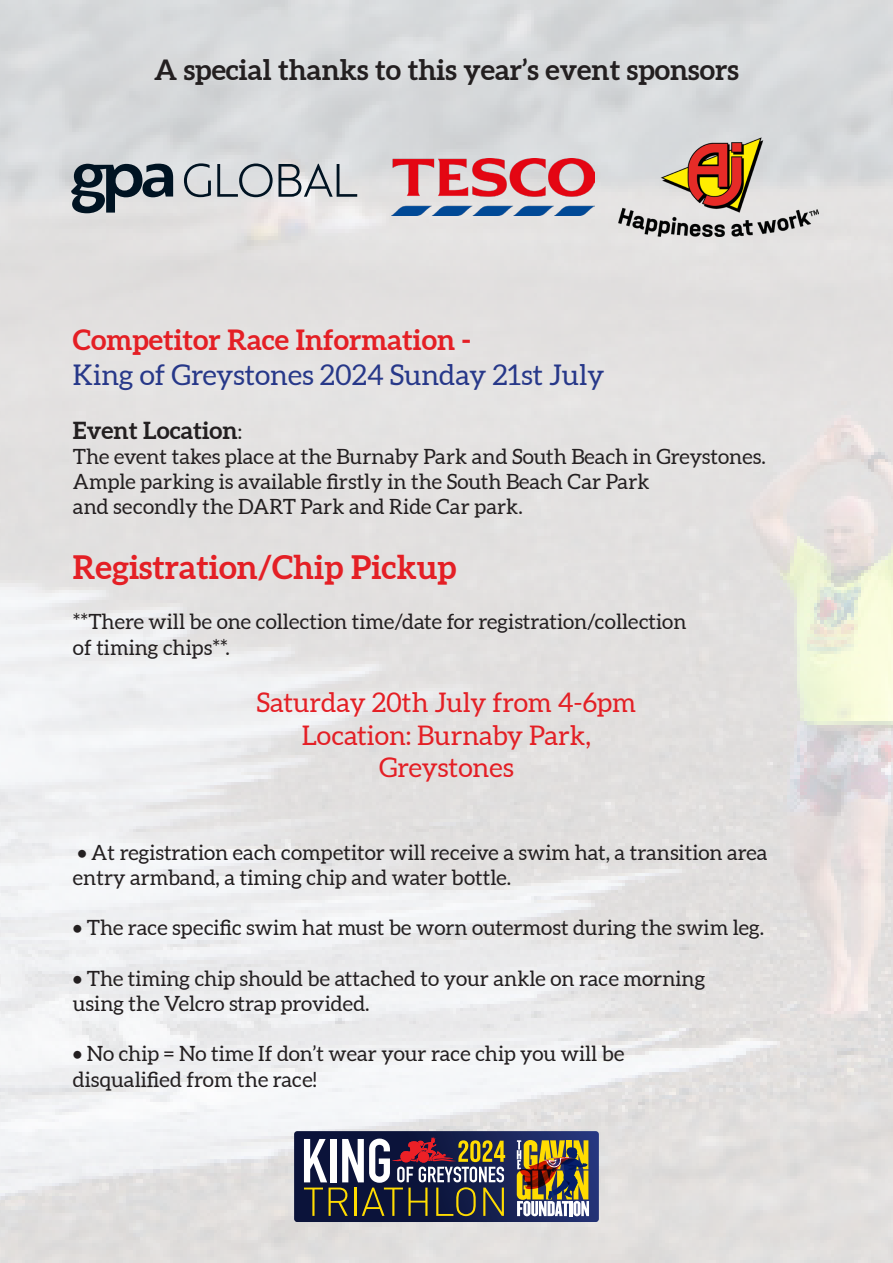
<style>
.page{position:relative;width:893px;height:1263px;background:#fff}
.page>*{position:absolute;margin:0;border:0;box-sizing:border-box;transform-origin:0 0}
.t1{font:700 33px "Aleo";color:#e41f25}
.t2{font:700 28.5px "Aleo";color:#231f20}
.t3{font:28.5px "Aleo";color:#273889}
.t4{font:700 28.5px "Aleo";color:#e41f25}
.t5{font:27px "Aleo";color:#e41f25}
.t6{font:700 24px "Aleo";color:#231f20}
.t7{font:21px/25.2px "Aleo";color:#231f20}
.s1{font-weight:400;font-size:21px}
</style>
<div class="page">
<img style="left:0;top:0;width:893px;height:1263px">
<svg style="left:294px;top:1131px;width:305px;height:91px;background:#595458"></svg>
<svg style="left:184px;top:163px;width:27px;height:34px"></svg>
<svg style="left:217px;top:163px;width:140px;height:34px;background:#aeb2b6"></svg>
<svg style="left:71px;top:164px;width:102px;height:49px;background:#6e787f"></svg>
<img style="left:391px;top:158px;width:204px;height:58px">
<img style="left:618px;top:137px;width:200px;height:100px">
<p class="t2" style="left:154px;top:52px;width:586px">A special thanks to this year’s event sponsors</p>
<p class="t4" style="left:73px;top:323px;width:399px">Competitor Race Information -</p>
<p class="t3" style="left:73px;top:358px;width:533px">King of Greystones 2024 Sunday 21st July</p>
<p class="t6" style="left:73px;top:415px;width:171px">Event Location<span class="s1">:</span></p>
<p class="t7" style="left:73px;top:445px;width:694px">The event takes place at the Burnaby Park and South Beach in Greystones.</p>
<p class="t7" style="left:73px;top:470px;width:578px">Ample parking is available firstly in the South Beach Car Park</p>
<p class="t7" style="left:73px;top:495px;width:451px">and secondly the DART Park and Ride Car park.</p>
<p class="t1" style="left:73px;top:547px;width:385px">Registration/Chip Pickup</p>
<p class="t7" style="left:73px;top:610px;width:615px">**There will be one collection time/date for registration/collection</p>
<p class="t7" style="left:73px;top:635px;width:159px">of timing chips**.</p>
<p class="t5" style="left:257px;top:687px;width:381px">Saturday 20th July from 4-6pm</p>
<p class="t5" style="left:302px;top:719px;width:291px">Location: Burnaby Park,</p>
<p class="t5" style="left:379px;top:752px;width:136px">Greystones</p>
<p class="t7" style="left:73px;top:841px;width:696px">• At registration each competitor will receive a swim hat, a transition area entry armband, a timing chip and water bottle.</p>
<p class="t7" style="left:73px;top:916px;width:693px">• The race specific swim hat must be worn outermost during the swim leg.</p>
<p class="t7" style="left:73px;top:967px;width:634px">• The timing chip should be attached to your ankle on race morning</p>
<p class="t7" style="left:73px;top:992px;width:298px">using the Velcro strap provided.</p>
<p class="t7" style="left:73px;top:1042px;width:553px">• No chip = No time If don’t wear your race chip you will be</p>
<p class="t7" style="left:73px;top:1067px;width:245px">disqualified from the race!</p>
</div>
